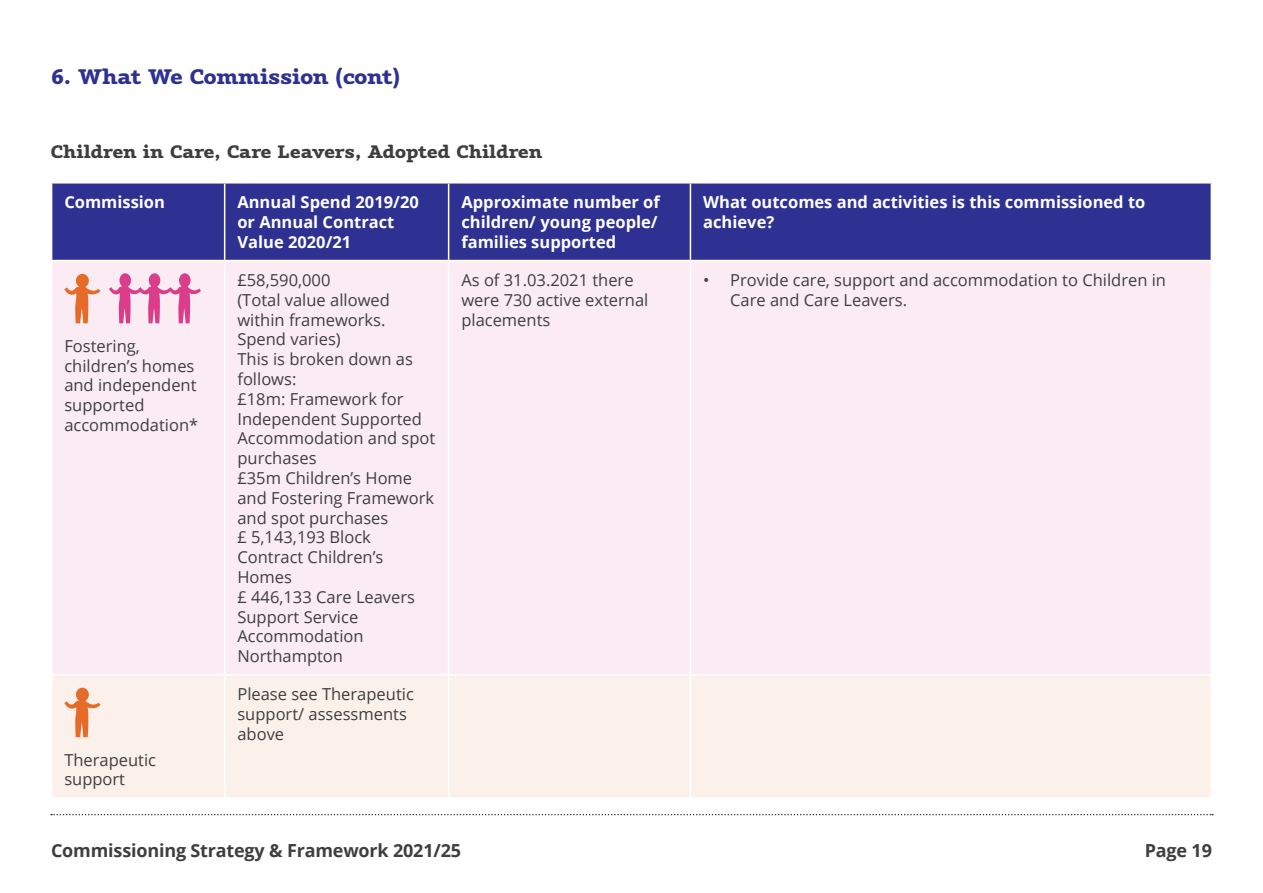
<style>
.page{position:relative;width:1263px;height:893px;background:#fff}
.page>*{position:absolute;margin:0;border:0;box-sizing:border-box;transform-origin:0 0}
.Page_Title__Cont__Bl{font:800 21px "Vaccine";letter-spacing:-.01em;color:#2e3192}
.t1{font:700 18px "Open Sans";letter-spacing:-.01em;color:#3e3e3f}
.Subheading{font:800 18px "Vaccine";color:#3e3e3f}
.Copy{font:16.5px/19.8px "Open Sans";color:#3e3e3f}
.Copy-2{font:700 16.5px/19.8px "Open Sans";color:#fff}
</style>
<div class="page">
<svg style="left:51px;top:814px;width:1162px;height:1px"></svg>
<div style="left:52px;top:184px;width:1158px;height:76px;background:#2e3192"></div>
<div style="left:52px;top:261px;width:1158px;height:413px;background:#fbecf3"></div>
<div style="left:52px;top:676px;width:1158px;height:121px;background:#fcf0ea"></div>
<hr style="left:224px;top:184px;width:1px;height:76px;background:#fff">
<hr style="left:448px;top:184px;width:1px;height:76px;background:#fff">
<hr style="left:690px;top:184px;width:1px;height:76px;background:#fff">
<hr style="left:224px;top:261px;width:1px;height:413px;background:#fff">
<hr style="left:448px;top:261px;width:1px;height:413px;background:#fff">
<hr style="left:690px;top:261px;width:1px;height:413px;background:#fff">
<hr style="left:224px;top:676px;width:1px;height:121px;background:#fff">
<hr style="left:448px;top:676px;width:1px;height:121px;background:#fff">
<hr style="left:690px;top:676px;width:1px;height:121px;background:#fff">
<svg style="left:64px;top:274px;width:36px;height:49px;background:#f3bca8"></svg>
<svg style="left:109px;top:273px;width:92px;height:50px;background:#eea8ca"></svg>
<svg style="left:64px;top:688px;width:36px;height:49px;background:#f3bea2"></svg>
<p class="Page_Title__Cont__Bl" style="left:51px;top:63px;width:350px">6. What We Commission (cont)</p>
<p class="Subheading" style="left:51px;top:140px;width:493px">Children in Care, Care Leavers, Adopted Children</p>
<p class="Copy-2" style="left:64px;top:192px;width:102px">Commission</p>
<p class="Copy-2" style="left:237px;top:192px;width:183px">Annual Spend 2019/20 or Annual Contract<br>Value 2020/21</p>
<p class="Copy-2" style="left:461px;top:192px;width:200px">Approximate number of children/ young people/ families supported</p>
<p class="Copy-2" style="left:703px;top:192px;width:444px">What outcomes and activities is this commissioned to achieve?</p>
<p class="Copy" style="left:64px;top:335px;width:135px">Fostering, children’s homes and independent supported accommodation*</p>
<p class="Copy" style="left:64px;top:749px;width:93px">Therapeutic support</p>
<p class="Copy" style="left:237px;top:270px;width:95px">£58,590,000</p>
<p class="Copy" style="left:237px;top:289px;width:154px">(Total value allowed within frameworks.<br>Spend varies)</p>
<p class="Copy" style="left:237px;top:349px;width:177px">This is broken down as follows:</p>
<p class="Copy" style="left:237px;top:388px;width:199px">£18m: Framework for<br>Independent Supported<br>Accommodation and spot purchases</p>
<p class="Copy" style="left:237px;top:468px;width:198px">£35m Children’s Home and Fostering Framework and spot purchases</p>
<p class="Copy" style="left:237px;top:527px;width:148px">£ 5,143,193 Block<br>Contract Children’s<br>Homes</p>
<p class="Copy" style="left:237px;top:586px;width:179px">£ 446,133 Care Leavers<br>Support Service<br>Accommodation<br>Northampton</p>
<p class="Copy" style="left:237px;top:684px;width:178px">Please see Therapeutic support/ assessments above</p>
<p class="Copy" style="left:461px;top:270px;width:189px">As of 31.03.2021 there were 730 active external placements</p>
<p class="Copy" style="left:730px;top:270px;width:437px;text-indent:-27px">• Provide care, support and accommodation to Children in<br>Care and Care Leavers.</p>
<p class="t1" style="left:51px;top:838px;width:411px">Commissioning Strategy &amp; Framework 2021/25</p>
<p class="t1" style="left:1145px;top:838px;width:69px">Page 19</p>
</div>
